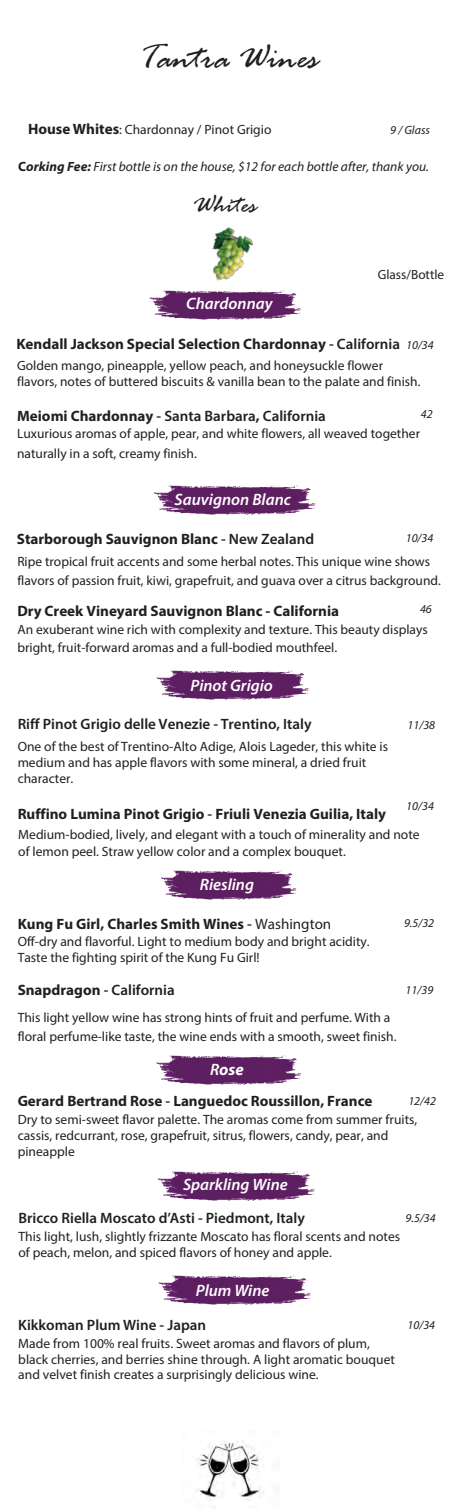
<style>
.page{position:relative;width:459px;height:1512px;background:#fff}
.page>*{position:absolute;margin:0;border:0;box-sizing:border-box;transform-origin:0 0}
.t1{font:italic 36px "Rage";color:#231f20}
.t2{font:italic 26.55px "Rage";color:#231f20}
.t3{font:italic 600 16.5px "Myriad Pro";color:#fff}
.t4{font:italic 700 16.5px "Myriad Pro";color:#fff}
.t5{font:700 15px "Myriad Pro";color:#231f20}
.t6{font:600 15px "Myriad Pro";color:#231f20}
.t7{font:300 13.5px/16.2px "Myriad Pro";color:#231f20}
.t8{font:13.5px/16.2px "Myriad Pro";color:#231f20}
.t9{font:italic 13.5px "Myriad Pro";color:#231f20}
.t10{font:300 13.35px "Myriad Pro";color:#231f20}
.t11{font:italic 12px "Myriad Pro";color:#231f20}
.s1{font-weight:700;font-size:15px}
.s2{font-weight:700;font-style:normal}
.s3{font-weight:700}
.s4{font-weight:600}
.s5{font-weight:400}
.s6{font-weight:300}
</style>
<div class="page">
<img style="left:158px;top:1275px;width:153px;height:30px">
<img style="left:161px;top:870px;width:136px;height:30px">
<img style="left:157px;top:1171px;width:158px;height:30px">
<img style="left:156px;top:670px;width:153px;height:30px">
<img style="left:154px;top:485px;width:162px;height:30px">
<img style="left:149px;top:290px;width:152px;height:30px">
<img style="left:212px;top:227px;width:42px;height:54px">
<img style="left:156px;top:1055px;width:145px;height:30px">
<img style="left:196px;top:1441px;width:68px;height:60px">
<h1 class="t1" style="left:139px;top:38px;width:181px">Tantra Wines</h1>
<p class="t7" style="left:28px;top:121px;width:245px"><span class="s1">House Whites</span>: Chardonnay / Pinot Grigio</p>
<p class="t9" style="left:18px;top:158px;width:412px"><span class="s2">C</span><span class="s3">orking Fee:</span> First bottle is on the house, $12 for each bottle after, thank you.</p>
<p class="t11" style="left:390px;top:123px;width:41px">9 / Glass</p>
<h2 class="t2" style="left:193px;top:190px;width:65px">Whites</h2>
<p class="t3" style="left:186px;top:293px;width:88px">Chardonnay</p>
<p class="t10" style="left:378px;top:266px;width:68px">Glass/Bottle</p>
<p class="t5" style="left:16px;top:334px;width:385px">Kendall Jackson Special Selection Chardonnay <span class="s4">- California</span></p>
<p class="t7" style="left:17px;top:357px;width:405px">Golden mango, pineapple, yellow peach<span class="s5">,</span> and honeysuckle flower flavors, notes of buttered biscuits &amp; vanilla bean to the palate and finish<span class="s5">.</span></p>
<p class="t6" style="left:17px;top:406px;width:310px"><span class="s3">Meiomi Chardonnay</span> - Santa Barbara<span class="s3">,</span> California</p>
<p class="t7" style="left:17px;top:424px;width:404px;line-height:19.4px">Luxurious aromas of apple, pear, and white flowers, all weaved together naturally in <span class="s5">a</span> soft, creamy finish<span class="s5">.</span></p>
<p class="t3" style="left:175px;top:489px;width:118px">Sauvignon Blanc</p>
<p class="t5" style="left:17px;top:529px;width:299px">Starborough Sauvignon Blanc <span class="s4">- New Zealand</span></p>
<p class="t11" style="left:406px;top:531px;width:29px">10/34</p>
<p class="t11" style="left:406px;top:338px;width:29px">10/34</p>
<p class="t11" style="left:421px;top:407px;width:13px">42</p>
<p class="t7" style="left:17px;top:553px;width:414px">Ripe tropical fruit accents and some herbal notes. This unique wine shows</p>
<p class="t8" style="left:17px;top:572px;width:425px">flavors of passion fruit, kiwi, grapefruit, and guava over a citrus background.</p>
<p class="t5" style="left:18px;top:601px;width:323px">Dry Creek Vineyard Sauvignon Blanc - California</p>
<p class="t8" style="left:18px;top:621px;width:412px;line-height:17.7px"><span class="s6">An exuberant wine</span> rich with complexity and texture. This beauty displays bright, fruit-forward aromas and a full-bodied mouthfeel.</p>
<p class="t3" style="left:191px;top:675px;width:84px">Pinot Grigio</p>
<p class="t11" style="left:408px;top:717px;width:29px">11/38</p>
<p class="t11" style="left:420px;top:601px;width:13px">46</p>
<p class="t6" style="left:18px;top:714px;width:295px">Riff Pinot Grigio delle Venezie - Trentino, Italy</p>
<p class="t7" style="left:18px;top:738px;width:372px">One of the best of Trentino-Alto Adige, Alois Lageder, this white is medium and has apple flavors with some mineral, a dried fruit character.</p>
<p class="t5" style="left:18px;top:804px;width:370px">Ruffino Lumina Pinot Grigio <span class="s4">-</span> Friuli Venezia Guilia, Italy</p>
<p class="t8" style="left:18px;top:827px;width:403px">Medium-bodied, lively, and elegant with a touch of minerality and note of lemon peel. Straw yellow color and a complex bouquet.</p>
<p class="t3" style="left:200px;top:874px;width:56px">Riesling</p>
<p class="t11" style="left:406px;top:798px;width:29px">10/34</p>
<p class="t5" style="left:18px;top:914px;width:315px">Kung Fu Girl, Charles Smith Wines <span class="s4">-</span> <span class="s5">Washington</span></p>
<p class="t11" style="left:404px;top:916px;width:32px">9.5/32</p>
<p class="t8" style="left:18px;top:933px;width:354px">Off-dry and flavorful. Light to medium body and bright acidity.<br>Taste the fighting spirit of the Kung Fu Girl!</p>
<p class="t6" style="left:18px;top:981px;width:158px"><span class="s3">Snapdragon</span> - California</p>
<p class="t7" style="left:18px;top:1007px;width:380px;line-height:19.6px"><span class="s5">T</span>his light yellow wine has strong hints of fruit and perfume. With a floral perfume-like taste, the wine ends with a smooth, sweet finish.</p>
<p class="t4" style="left:210px;top:1060px;width:35px"><span class="s4">R</span>ose</p>
<p class="t5" style="left:18px;top:1091px;width:356px">Gerard Bertrand Rose <span class="s4">-</span> Languedoc Roussillon, France</p>
<p class="t11" style="left:408px;top:1094px;width:29px">12/42</p>
<p class="t8" style="left:18px;top:1111px;width:401px">Dry to semi-sweet flavor palette. The aromas come from summer fruits, cassis, redcurrant, rose, grapefruit, sitrus, flowers, candy, pear, and pineapple</p>
<p class="t11" style="left:406px;top:983px;width:29px">11/39</p>
<p class="t3" style="left:183px;top:1174px;width:106px">Sparkling Wine</p>
<p class="t6" style="left:19px;top:1209px;width:288px">Bricco Riella Moscato d’Asti - Piedmont, Italy</p>
<p class="t7" style="left:19px;top:1228px;width:383px">This light, lush, slightly frizzante Moscato has floral scents and notes of peach<span class="s5">,</span> melon<span class="s5">,</span> and spice<span class="s5">d</span> flavors of honey and apple.</p>
<p class="t3" style="left:196px;top:1280px;width:75px">Plum Wine</p>
<p class="t6" style="left:18px;top:1316px;width:189px">Kikkoman Plum Wine - Japan</p>
<p class="t11" style="left:408px;top:1318px;width:29px">10/34</p>
<p class="t7" style="left:18px;top:1335px;width:378px">Made from 100% <span class="s5">real</span> fruits<span class="s5">. S</span>weet aromas and flavors of plum, black cherr<span class="s5">ies,</span> and berries shine through. A light aromatic bouquet and velvet finish create<span class="s5">s</span> a surprisingly delicious wine.</p>
<p class="t11" style="left:406px;top:1210px;width:32px">9.5/34</p>
</div>
